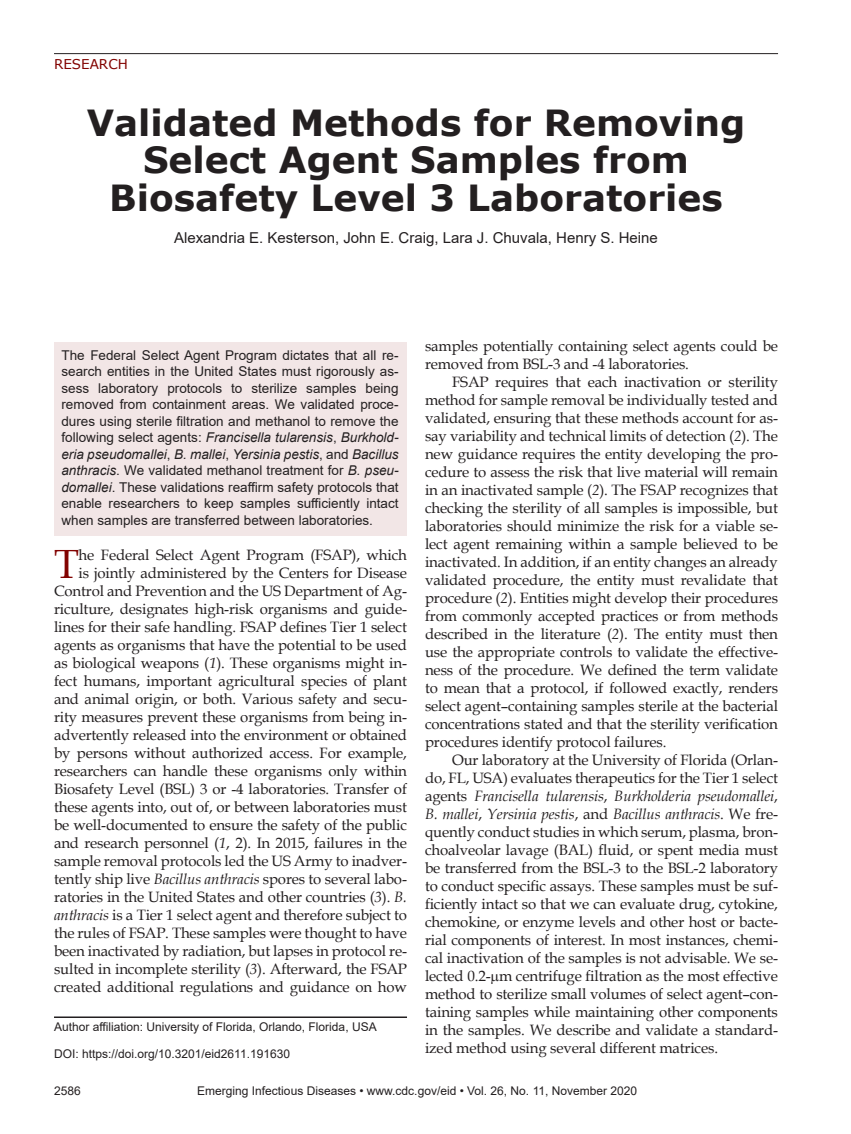
<style>
.page{position:relative;width:851px;height:1134px;background:#fff}
.page>*{position:absolute;margin:0;border:0;box-sizing:border-box;transform-origin:0 0}
.Drop_Cap{font:40.8px "Book Antiqua";color:#820301}
.Article_Title{font:700 36px/37.5px "Verdana";color:#231f20;text-align:center}
.Body_Text{font:15px/18px "Book Antiqua";letter-spacing:-.01em;color:#231f20;text-align:justify}
.Drop_Cap-2{font:15px/18px "Book Antiqua";letter-spacing:-.01em;color:#231f20;text-align:right}
.Authors{font:15px "Arial";color:#231f20}
.Abstract{font:13.5px/16.5px "Arial";color:#231f20;text-align:justify}
.t1{font:13.5px "Verdana";color:#820301}
.Affiliations{font:12px "Arial";color:#231f20}
.DOI{font:12px "Arial";color:#231f20}
.s1{font-style:italic}
</style>
<div class="page">
<hr style="left:54px;top:53px;width:724px;height:1px;background:#231f20">
<hr style="left:54px;top:1016px;width:353px;height:2px;background:#231f20">
<div style="left:54px;top:342px;width:353px;height:193px;background:#f2e6e6"></div>
<p class="t1" style="left:54px;top:55px;width:75px">RESEARCH</p>
<p class="Article_Title" style="left:87px;top:103px;width:660px">Validated Methods for Removing<br>Select Agent Samples from<br>Biosafety Level 3 Laboratories</p>
<p class="Authors" style="left:174px;top:228px;width:485px">Alexandria E. Kesterson, John E. Craig, Lara J. Chuvala, Henry S. Heine</p>
<p class="Abstract" style="left:61px;top:347px;width:338px">The Federal Select Agent Program dictates that all re&shy;search entities in the United States must rigorously as&shy;sess laboratory protocols to sterilize samples being removed from containment areas. We validated proce&shy;dures using sterile filtration and methanol to remove the following select agents: <span class="s1">Francisella tularensis</span>, <span class="s1">Burkhold&shy;eria pseudomallei</span>, <span class="s1">B. mallei</span>, <span class="s1">Yersinia pestis</span>, and <span class="s1">Bacillus anthracis</span>. We validated methanol treatment for <span class="s1">B. pseu&shy;domallei</span>. These validations reaffirm safety protocols that enable researchers to keep samples sufficiently intact when samples are transferred between laboratories.</p>
<p class="Drop_Cap-2" style="left:54px;top:545px;width:354px">he Federal Select Agent Program (FSAP), which<br>is jointly administered by the Centers for Disease Control and Prevention and the US Department of Ag&shy;riculture, designates high-risk organisms and guide&shy;lines for their safe handling. FSAP defines Tier 1 select agents as organisms that have the potential to be used as biological weapons (<span class="s1">1</span>). These organisms might in&shy;fect humans, important agricultural species of plant and animal origin, or both. Various safety and secu&shy;rity measures prevent these organisms from being in&shy;advertently released into the environment or obtained by persons without authorized access. For example, researchers can handle these organisms only within Biosafety Level (BSL) 3 or -4 laboratories. Transfer of these agents into, out of, or between laboratories must be well-documented to ensure the safety of the public and research personnel (<span class="s1">1</span>, 2). In 2015, failures in the sample removal protocols led the US Army to inadver&shy;tently ship live <span class="s1">Bacillus anthracis</span> spores to several labo&shy;ratories in the United States and other countries (<span class="s1">3</span>). <span class="s1">B. anthracis</span> is a Tier 1 select agent and therefore subject to the rules of FSAP. These samples were thought to have been inactivated by radiation, but lapses in protocol re&shy;sulted in incomplete sterility (<span class="s1">3</span>). Afterward, the FSAP created additional regulations and guidance on how</p>
<p class="Drop_Cap" style="left:54px;top:535px;width:26px">T</p>
<p class="Affiliations" style="left:54px;top:1019px;width:324px">Author affiliation: University of Florida, Orlando, Florida, USA</p>
<p class="DOI" style="left:54px;top:1046px;width:237px">DOI: https://doi.org/10.3201/eid2611.191630</p>
<p class="Drop_Cap-2" style="left:425px;top:337px;width:354px;text-align:left">samples potentially containing select agents could be removed from BSL-3 and -4 laboratories.</p>
<p class="Body_Text" style="left:425px;top:373px;width:354px;text-indent:27px">FSAP requires that each inactivation or sterility method for sample removal be individually tested and validated, ensuring that these methods account for as&shy;say variability and technical limits of detection (<span class="s1">2</span>). The new guidance requires the entity developing the pro&shy;cedure to assess the risk that live material will remain in an inactivated sample (<span class="s1">2</span>). The FSAP recognizes that checking the sterility of all samples is impossible, but laboratories should minimize the risk for a viable se&shy;lect agent remaining within a sample believed to be inactivated. In addition, if an entity changes an already validated procedure, the entity must revalidate that procedure (<span class="s1">2</span>). Entities might develop their procedures from commonly accepted practices or from methods described in the literature (<span class="s1">2</span>). The entity must then use the appropriate controls to validate the effective&shy;ness of the procedure. We defined the term validate to mean that a protocol, if followed exactly, renders select agent–containing samples sterile at the bacterial concentrations stated and that the sterility verification procedures identify protocol failures.</p>
<p class="Body_Text" style="left:425px;top:751px;width:354px;text-indent:27px">Our laboratory at the University of Florida (Orlan&shy;do, FL, USA) evaluates therapeutics for the Tier 1 select agents <span class="s1">Francisella tularensis</span>, <span class="s1">Burkholderia pseudomallei</span>, <span class="s1">B. mallei</span>, <span class="s1">Yersinia pestis</span>, and <span class="s1">Bacillus anthracis</span>. We fre&shy;quently conduct studies in which serum, plasma, bron&shy;choalveolar lavage (BAL) fluid, or spent media must be transferred from the BSL-3 to the BSL-2 laboratory to conduct specific assays. These samples must be suf&shy;ficiently intact so that we can evaluate drug, cytokine, chemokine, or enzyme levels and other host or bacte&shy;rial components of interest. In most instances, chemi&shy;cal inactivation of the samples is not advisable. We se&shy;lected 0.2- m centrifuge filtration as the most effective method to sterilize small volumes of select agent–con&shy;taining samples while maintaining other components in the samples. We describe and validate a standard&shy;ized method using several different matrices.</p>
<p class="Affiliations" style="left:54px;top:1083px;width:28px">2586</p>
<p class="Affiliations" style="left:197px;top:1083px;width:441px">Emerging Infectious Diseases • www.cdc.gov/eid • Vol. 26, No. 11, November 2020</p>
</div>
